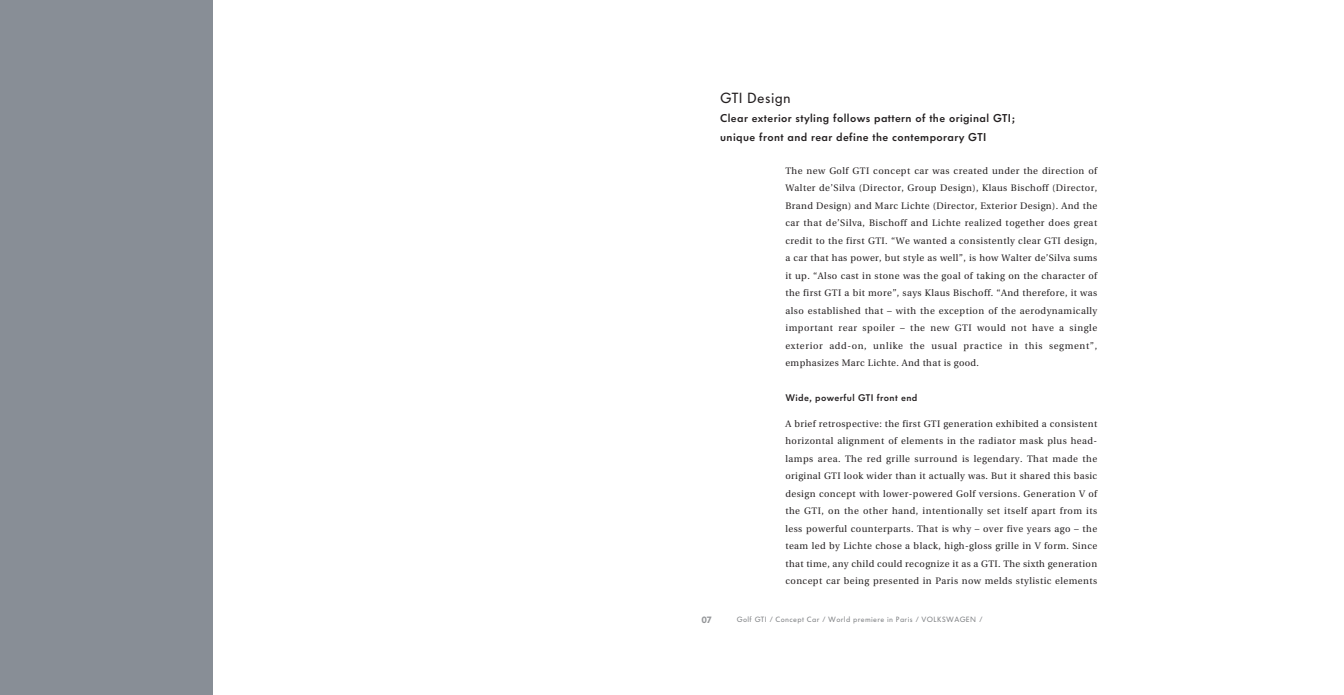
<style>
.page{position:relative;width:1344px;height:695px;background:#fff}
.page>*{position:absolute;margin:0;border:0;box-sizing:border-box;transform-origin:0 0}
.t1{font:14.5px "VW Headline";letter-spacing:.025em;color:#231f20}
.t2{font:600 11.2px/19px "VW Headline";letter-spacing:.035em;color:#231f20}
.t3{font:600 9.5px "VW Headline";letter-spacing:.04em;color:#231f20}
.t4{font:9.4px/17.5px "VW Utopia";letter-spacing:.04em;color:#231f20;text-align:justify}
.t5{font:900 9px "VW Headline";color:#939598}
.t6{font:7.5px "VW Headline";letter-spacing:.05em;color:#808285}
</style>
<div class="page">
<div style="left:0;top:0;width:213px;height:694px;background:#888e96"></div>
<h1 class="t1" style="left:720px;top:92px;width:72px">GTI Design</h1>
<p class="t2" style="left:720px;top:110px;width:296px">Clear exterior styling follows pattern of the original GTI; unique front and rear define the contemporary GTI</p>
<p class="t4" style="left:785px;top:163px;width:313px">The new Golf GTI concept car was created under the direction of Walter de’Silva (Director, Group Design), Klaus Bischoff (Director, Brand Design) and Marc Lichte (Director, Exterior Design). And the car that de’Silva, Bischoff and Lichte realized together does great credit to the first GTI. “We wanted a consistently clear GTI design, a car that has power, but style as well”, is how Walter de’Silva sums it up. “Also cast in stone was the goal of taking on the character of the first GTI a bit more”, says Klaus Bischoff. “And therefore, it was also established that – with the exception of the aerodynamically important rear spoiler – the new GTI would not have a single exterior add-on, unlike the usual practice in this segment”, emphasizes Marc Lichte. And that is good.</p>
<p class="t3" style="left:785px;top:393px;width:133px">Wide, powerful GTI front end</p>
<p class="t4" style="left:785px;top:415px;width:313px">A brief retrospective: the first GTI generation exhibited a consistent horizontal alignment of elements in the radiator mask plus head&shy;lamps area. The red grille surround is legendary. That made the original GTI look wider than it actually was. But it shared this basic design concept with lower-powered Golf versions. Generation V of the GTI, on the other hand, intentionally set itself apart from its less powerful counterparts. That is why – over five years ago – the team led by Lichte chose a black, high-gloss grille in V form. Since that time, any child could recognize it as a GTI. The sixth generation concept car being presented in Paris now melds stylistic elements</p>
<p class="t5" style="left:701px;top:616px;width:12px">07</p>
<p class="t6" style="left:737px;top:616px;width:247px">Golf GTI / Concept Car / World premiere in Paris / VOLKSWAGEN /</p>
</div>
